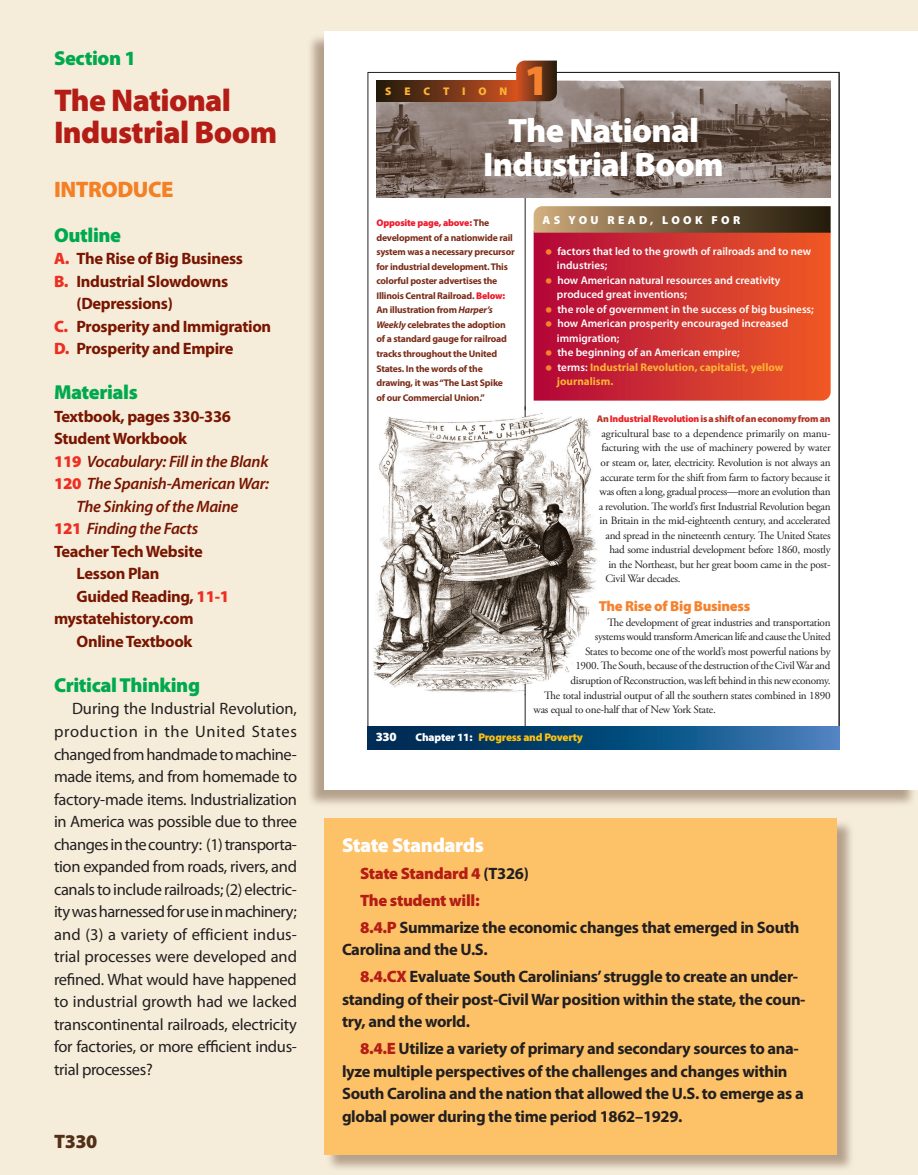
<style>
.page{position:relative;width:918px;height:1175px;background:#fff}
.page>*{position:absolute;margin:0;border:0;box-sizing:border-box;transform-origin:0 0}
.t1{font:900 43.65px "Myriad Pro";color:#f5822e}
.t2{font:900 33.9px/33.9px "Myriad Pro";letter-spacing:-.02em;color:#fff;text-align:center}
.Section_Head{font:900 31.5px/31.5px "Myriad Pro";letter-spacing:-.02em;color:#b41d15}
.A{font:900 22.5px "Myriad Pro";letter-spacing:-.02em;color:#f48026}
.B{font:900 20.25px "Myriad Pro";letter-spacing:-.02em;color:#00a94e}
.D{font:900 20.25px "Myriad Pro";letter-spacing:-.02em;color:#fff}
.t3{font:900 19.5px "Myriad Pro";color:#532f18}
.Body_Text{font:16.5px/22.5px "Myriad Pro";letter-spacing:-.015em;color:#231f20;text-align:justify}
.Body_San_Serif{font:700 16.5px/22.5px "Myriad Pro";letter-spacing:-.02em;color:#231f20}
.Section_Intro{font:700 16.5px/22.5px "Myriad Pro";letter-spacing:-.02em;color:#791500}
.Section_Intro-2{font:italic 600 16.5px/22.5px "Myriad Pro";letter-spacing:-.02em;color:#791500;text-align:center}
.Body_San_Serif-2{font:900 16.5px "Myriad Pro";letter-spacing:-.02em;color:#b41d15}
.t4{font:900 14.55px "Myriad Pro";letter-spacing:-.02em;color:#f5822e}
.t5{font:900 12.6px "Myriad Pro";color:#fff}
.t6{font:900 11.55px "Myriad Pro";letter-spacing:.29em;color:#fff}
.t7{font:11.1px "Adobe Garamond Pro";letter-spacing:-.025em;color:#231f20}
.t8{font:600 11.1px/14.5px "Myriad Pro";color:#fff}
.t9{font:700 11.1px/14.5px "Myriad Pro";color:#fcb333}
.t10{font:900 11.1px "Myriad Pro";letter-spacing:-.02em;color:#fdc011}
.t11{font:900 11.1px "Myriad Pro";letter-spacing:1.15em;color:#fcb333}
.t12{font:700 9.75px/14.5px "Myriad Pro";letter-spacing:-.02em;color:#7b2d19}
.t13{font:900 9.75px "Myriad Pro";letter-spacing:-.02em;color:#b43628}
.s1{font-weight:900;color:#ee2e22}
.s2{font-weight:900;font-style:normal;color:#ee2e22}
.s3{font-weight:900;color:#ee1b2d}
.s4{font-style:italic}
.s5{font-size:23.25px;color:#f5822e}
.s6{font-weight:600;font-size:23.25px;color:#f5822e}
.s7{font-weight:600;color:#fff}
.s8{color:#ee1f23}
.s9{color:#fff}
.s10{font-weight:700;color:#231f20}
.s11{font-weight:900;color:#b41d15}
</style>
<div class="page">
<div style="left:0;top:0;width:918px;height:1174px;background:#f5edda"></div>
<div style="left:306px;top:33px;width:611px;height:775px;background:#532f18;opacity:.4"></div>
<div style="left:324px;top:32px;width:594px;height:758px;background:#fff"></div>
<svg style="left:368px;top:726px;width:471px;height:23px;background:#114d7e"></svg>
<img style="left:377px;top:81px;width:454px;height:116px">
<div style="left:376px;top:81px;width:140px;height:20px;background:linear-gradient(to right,#1b190d,#cb5122)"></div>
<svg style="left:516px;top:61px;width:41px;height:40px;background:#7a391b"></svg>
<svg style="left:534px;top:233px;width:297px;height:167px;background:#d03130"></svg>
<svg style="left:534px;top:206px;width:297px;height:27px;background:#745d40"></svg>
<img style="left:374px;top:410px;width:224px;height:284px">
<div style="left:325px;top:819px;width:530px;height:353px;background:#532f18;opacity:.4"></div>
<div style="left:324px;top:818px;width:513px;height:336px;background:#fdc268"></div>
<p class="B" style="left:54px;top:44px;width:84px">Section 1</p>
<p class="Section_Head" style="left:54px;top:84px;width:225px">The National<br>Industrial Boom</p>
<p class="A" style="left:54px;top:174px;width:121px">INTRODUCE</p>
<p class="B" style="left:54px;top:221px;width:69px">Outline</p>
<p class="Section_Intro" style="left:54px;top:247px;width:191px"><span class="s1">A.</span> The Rise of Big Business</p>
<p class="Section_Intro" style="left:77px;top:269px;width:153px;text-indent:-23px"><span class="s1">B.</span> Industrial Slowdowns (Depressions)</p>
<p class="Section_Intro" style="left:54px;top:314px;width:219px"><span class="s1">C.</span> Prosperity and Immigration</p>
<p class="Section_Intro" style="left:54px;top:337px;width:181px"><span class="s1">D.</span> Prosperity and Empire</p>
<p class="B" style="left:54px;top:379px;width:85px">Materials</p>
<p class="Section_Intro" style="left:54px;top:404px;width:179px">Textbook, pages 330-336</p>
<p class="Section_Intro" style="left:54px;top:427px;width:135px">Student Workbook</p>
<p class="Section_Intro-2" style="left:54px;top:449px;width:216px"><span class="s2">119</span> Vocabulary: Fill in the Blank</p>
<p class="Section_Intro-2" style="left:54px;top:472px;width:217px"><span class="s2">120</span> The Spanish-American War:<br>The Sinking of the Maine</p>
<p class="Section_Intro-2" style="left:54px;top:517px;width:146px"><span class="s2">121</span> Finding the Facts</p>
<p class="Section_Intro" style="left:54px;top:539px;width:150px">Teacher Tech Website</p>
<p class="Section_Intro" style="left:77px;top:562px;width:85px">Lesson Plan</p>
<p class="Section_Intro" style="left:77px;top:584px;width:154px">Guided Reading, <span class="s1">11-1</span></p>
<p class="Section_Intro" style="left:54px;top:607px;width:141px">mystatehistory.com</p>
<p class="Section_Intro" style="left:77px;top:629px;width:118px">Online Textbook</p>
<p class="B" style="left:54px;top:671px;width:148px">Critical Thinking</p>
<p class="Body_Text" style="left:54px;top:697px;width:245px;text-indent:18px">During the Industrial Revolution, production in the United States changed from handmade to machine&shy;made items, and from homemade to factory-made items. Industrialization in America was possible due to three changes in the country: (1) transporta&shy;tion expanded from roads, rivers, and canals to include railroads; (2) electric&shy;ity was harnessed for use in machinery; and (3) a variety of efficient indus&shy;trial processes were developed and refined. What would have happened to industrial growth had we lacked transcontinental railroads, electricity for factories, or more efficient indus&shy;trial processes?</p>
<h3 class="t3" style="left:54px;top:1128px;width:45px">T330</h3>
<p class="t11" style="left:385px;top:84px;width:124px">SECTION</p>
<p class="t1" style="left:524px;top:51px;width:27px">1</p>
<p class="t2" style="left:483px;top:112px;width:242px">The National<br>Industrial Boom</p>
<p class="t12" style="left:376px;top:215px;width:140px"><span class="s3">Opposite page, above:</span> The development of a nationwide rail system was a necessary precursor for industrial development. This colorful poster advertises the<br>Illinois Central Railroad. <span class="s3">Below:<br></span>An illustration from <span class="s4">Harper’s<br>Weekly</span> celebrates the adoption of a standard gauge for railroad tracks throughout the United<br>States. In the words of the drawing, it was “The Last Spike<br>of our Commercial Union.”</p>
<p class="t6" style="left:542px;top:212px;width:199px">AS YOU READ, LOOK FOR</p>
<p class="t8" style="left:557px;top:243px;width:256px;text-indent:-12px"><span class="s5">•</span> factors that led to the growth of railroads and to new industries;</p>
<p class="t8" style="left:557px;top:272px;width:225px;text-indent:-12px"><span class="s5">•</span> how American natural resources and creativity produced great inventions;</p>
<p class="t8" style="left:545px;top:301px;width:270px"><span class="s5">•</span> the role of government in the success of big business;</p>
<p class="t8" style="left:557px;top:316px;width:233px;text-indent:-12px"><span class="s5">•</span> how American prosperity encouraged increased immigration;</p>
<p class="t8" style="left:545px;top:345px;width:196px"><span class="s5">•</span> the beginning of an American empire;</p>
<p class="t9" style="left:557px;top:359px;width:228px;text-indent:-12px"><span class="s6">•</span> <span class="s7">terms:</span> Industrial Revolution, capitalist, yellow journalism.</p>
<p class="t13" style="left:597px;top:412px;width:235px">An <span class="s8">Industrial Revolution</span> is a shift of an economy from an</p>
<p class="t7" style="left:602px;top:427px;width:231px">agricultural base to a dependence primarily on manu-</p>
<p class="t7" style="left:602px;top:441px;width:231px">facturing with the use of machinery powered by water</p>
<p class="t7" style="left:601px;top:456px;width:231px">or steam or, later, electricity. Revolution is not always an</p>
<p class="t7" style="left:601px;top:470px;width:232px">accurate term for the shift from farm to factory because it</p>
<p class="t7" style="left:600px;top:485px;width:232px">was often a long, gradual process—more an evolution than</p>
<p class="t7" style="left:599px;top:499px;width:233px">a revolution. The world’s first Industrial Revolution began</p>
<p class="t7" style="left:600px;top:514px;width:232px">in Britain in the mid-eighteenth century, and accelerated</p>
<p class="t7" style="left:605px;top:528px;width:227px">and spread in the nineteenth century. The United States</p>
<p class="t7" style="left:609px;top:543px;width:223px">had some industrial development before 1860, mostly</p>
<p class="t7" style="left:608px;top:557px;width:224px">in the Northeast, but her great boom came in the post-</p>
<p class="t7" style="left:605px;top:572px;width:77px">Civil War decades.</p>
<p class="t4" style="left:599px;top:596px;width:153px">The Rise of Big Business</p>
<p class="t7" style="left:607px;top:615px;width:225px">The development of great industries and transportation</p>
<p class="t7" style="left:595px;top:630px;width:237px">systems would transform American life and cause the United</p>
<p class="t7" style="left:585px;top:644px;width:247px">States to become one of the world’s most powerful nations by</p>
<p class="t7" style="left:575px;top:659px;width:257px">1900. The South, because of the destruction of the Civil War and</p>
<p class="t7" style="left:571px;top:674px;width:262px">disruption of Reconstruction, was left behind in this new economy.</p>
<p class="t7" style="left:544px;top:688px;width:288px">The total industrial output of all the southern states combined in 1890</p>
<p class="t7" style="left:534px;top:703px;width:184px">was equal to one-half that of New York State.</p>
<p class="t5" style="left:376px;top:728px;width:23px">330</p>
<p class="t10" style="left:416px;top:730px;width:169px"><span class="s9">Chapter 11:</span> Progress and Poverty</p>
<p class="D" style="left:342px;top:831px;width:143px">State Standards</p>
<p class="Body_San_Serif-2" style="left:360px;top:862px;width:170px">State Standard 4 <span class="s10">(T326)</span></p>
<p class="Body_San_Serif-2" style="left:360px;top:889px;width:121px">The student will:</p>
<p class="Body_San_Serif" style="left:342px;top:915px;width:459px;text-indent:18px"><span class="s11">8.4.P</span> Summarize the economic changes that emerged in South<br>Carolina and the U.S.</p>
<p class="Body_San_Serif" style="left:342px;top:964px;width:465px;text-indent:18px"><span class="s11">8.4.CX</span> Evaluate South Carolinians’ struggle to create an under&shy;standing of their post-Civil War position within the state, the coun&shy;try, and the world.</p>
<p class="Body_San_Serif" style="left:342px;top:1036px;width:463px;text-indent:18px"><span class="s11">8.4.E</span> Utilize a variety of primary and secondary sources to ana&shy;lyze multiple perspectives of the challenges and changes within South Carolina and the nation that allowed the U.S. to emerge as a global power during the time period 1862–1929.</p>
</div>
